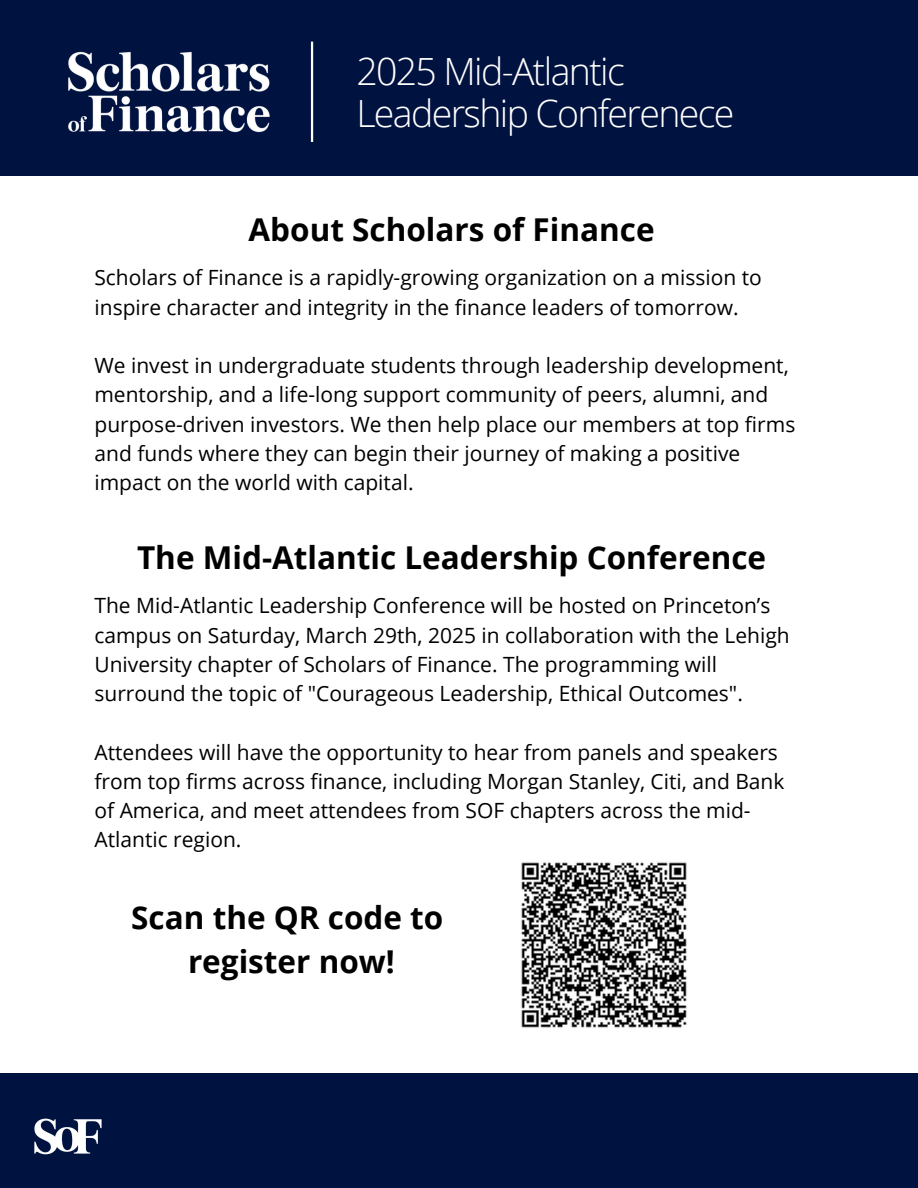
<style>
.page{position:relative;width:918px;height:1188px;background:#fff}
.page>*{position:absolute;margin:0;border:0;box-sizing:border-box;transform-origin:0 0}
.t1{font:300 37.5px "Open Sans";letter-spacing:-.045em;color:#fff}
.t2{font:700 31.5px/43.8px "Open Sans";color:#000;text-align:center}
.t3{font:21px/29.2px "Open Sans";color:#000}
</style>
<div class="page">
<div style="left:0;top:0;width:918px;height:175px;background:#001240"></div>
<img style="left:68px;top:51px;width:202px;height:82px">
<hr style="left:311px;top:42px;width:2px;height:100px;background:#fff">
<div style="left:0;top:1074px;width:918px;height:114px;background:#001240"></div>
<img style="left:34px;top:1118px;width:68px;height:37px">
<img style="left:521px;top:862px;width:166px;height:166px">
<p class="t1" style="left:356px;top:45px;width:270px">2025 Mid-Atlantic</p>
<p class="t1" style="left:356px;top:87px;width:380px">Leadership Conferenece</p>
<h1 class="t2" style="left:249px;top:207px;width:408px">About Scholars of Finance</h1>
<p class="t3" style="left:94px;top:263px;width:669px">Scholars of Finance is a rapidly-growing organization on a mission to inspire character and integrity in the finance leaders of tomorrow.</p>
<h2 class="t3" style="left:94px;top:350px;width:702px">We invest in undergraduate students through leadership development, mentorship, and a life-long support community of peers, alumni, and purpose-driven investors. We then help place our members at top firms and funds where they can begin their journey of making a positive impact on the world with capital.</h2>
<p class="t2" style="left:137px;top:535px;width:631px">The Mid-Atlantic Leadership Conference</p>
<p class="t3" style="left:94px;top:591px;width:697px">The Mid-Atlantic Leadership Conference will be hosted on Princeton’s campus on Saturday, March 29th, 2025 in collaboration with the Lehigh University chapter of Scholars of Finance. The programming will surround the topic of "Courageous Leadership, Ethical Outcomes".</p>
<h2 class="t3" style="left:94px;top:737px;width:692px">Attendees will have the opportunity to hear from panels and speakers from top firms across finance, including Morgan Stanley, Citi, and Bank of America, and meet attendees from SOF chapters across the mid-Atlantic region.</h2>
<p class="t2" style="left:131px;top:895px;width:314px">Scan the QR code to register now!</p>
</div>
